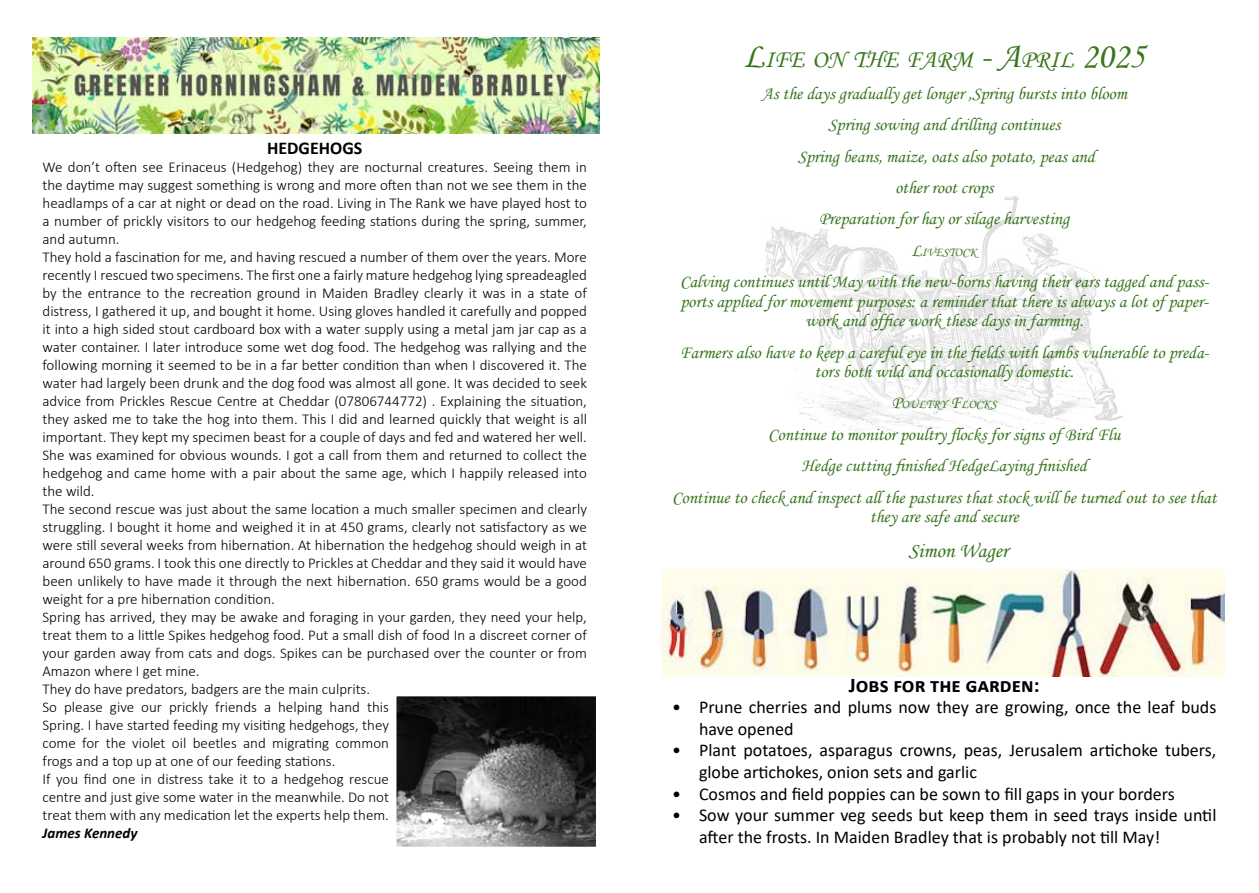
<style>
.page{position:relative;width:1259px;height:893px;background:#fff}
.page>*{position:absolute;margin:0;border:0;box-sizing:border-box;transform-origin:0 0}
.t1{font:25.2px "Monotype Corsiva";color:#38761d}
.t2{font:700 21px "Calibri";color:#000}
.t3{font:21px "Monotype Corsiva";color:#38761d}
.t4{font:18px/31.5px "Monotype Corsiva";color:#38761d;text-align:center}
.t5{font:18px/21.6px "Calibri";color:#000}
.t6{font:700 18px "Calibri";color:#000}
.t7{font:300 15px/18px "Calibri";color:#000}
.t8{font:italic 700 15px "Calibri";color:#000}
.t9{font:12.6px "Monotype Corsiva";color:#38761d}
.s1{font-size:36px}
.s2{font-size:18px}
</style>
<div class="page">
<img style="left:33px;top:38px;width:567px;height:96px">
<img style="left:398px;top:698px;width:196px;height:147px">
<div style="left:389px;top:689px;width:214px;height:165px;border:8px solid #fff"></div>
<img style="left:765px;top:196px;width:358px;height:238px">
<img style="left:661px;top:570px;width:563px;height:107px">
<p class="t6" style="left:267px;top:135px;width:97px">HEDGEHOGS</p>
<p class="t7" style="left:43px;top:158px;width:546px">We don’t often see Erinaceus (Hedgehog) they are nocturnal creatures. Seeing them in the daytime may suggest something is wrong and more often than not we see them in the headlamps of a car at night or dead on the road. Living in The Rank we have played host to a number of prickly visitors to our hedgehog feeding stations during the spring, summer, and autumn.<br>They hold a fascination for me, and having rescued a number of them over the years. More recently I rescued two specimens. The first one a fairly mature hedgehog lying spreadeagled by the entrance to the recreation ground in Maiden Bradley clearly it was in a state of distress, I gathered it up, and bought it home. Using gloves handled it carefully and popped it into a high sided stout cardboard box with a water supply using a metal jam jar cap as a water container. I later introduce some wet dog food. The hedgehog was rallying and the following morning it seemed to be in a far better condition than when I discovered it. The water had largely been drunk and the dog food was almost all gone. It was decided to seek advice from Prickles Rescue Centre at Cheddar (07806744772) . Explaining the situation, they asked me to take the hog into them. This I did and learned quickly that weight is all important. They kept my specimen beast for a couple of days and fed and watered her well.<br>She was examined for obvious wounds. I got a call from them and returned to collect the hedgehog and came home with a pair about the same age, which I happily released into the wild.<br>The second rescue was just about the same location a much smaller specimen and clearly struggling. I bought it home and weighed it in at 450 grams, clearly not satisfactory as we were still several weeks from hibernation. At hibernation the hedgehog should weigh in at around 650 grams. I took this one directly to Prickles at Cheddar and they said it would have been unlikely to have made it through the next hibernation. 650 grams would be a good weight for a pre hibernation condition.<br>Spring has arrived, they may be awake and foraging in your garden, they need your help, treat them to a little Spikes hedgehog food. Put a small dish of food In a discreet corner of your garden away from cats and dogs. Spikes can be purchased over the counter or from Amazon where I get mine.<br>They do have predators, badgers are the main culprits.<br>So please give our prickly friends a helping hand this<br>Spring. I have started feeding my visiting hedgehogs, they<br>come for the violet oil beetles and migrating common<br>frogs and a top up at one of our feeding stations.<br>If you find one in distress take it to a hedgehog rescue<br>centre and just give some water in the meanwhile. Do not<br>treat them with any medication let the experts help them.</p>
<p class="t8" style="left:43px;top:822px;width:97px">James Kennedy</p>
<h1 class="t1" style="left:743px;top:44px;width:403px"><span class="s1">L</span>IFE ON THE FARM <span class="s1">- A</span>PRIL <span class="s1">2025</span></h1>
<p class="t4" style="left:761px;top:78px;width:367px">As the days gradually get longer ,Spring bursts into bloom Spring sowing and drilling continues<br>Spring beans, maize, oats also potato, peas and<br>other root crops<br>Preparation for hay or silage harvesting</p>
<p class="t9" style="left:911px;top:244px;width:67px"><span class="s2">L</span>IVESTOCK</p>
<p class="t4" style="left:680px;top:272px;width:531px;line-height:19.4px">Calving continues until May with the new-borns having their ears tagged and pass&shy;ports applied for movement purposes: a reminder that there is always a lot of paper&shy;work and office work these days in farming.</p>
<p class="t4" style="left:680px;top:342px;width:530px;line-height:19.4px">Farmers also have to keep a careful eye in the fields with lambs vulnerable to preda&shy;tors both wild and occasionally domestic.</p>
<p class="t9" style="left:892px;top:397px;width:106px"><span class="s2">P</span>OULTRY <span class="s2">F</span>LOCKS</p>
<p class="t4" style="left:672px;top:419px;width:546px">Continue to monitor poultry flocks for signs of Bird Flu<br>Hedge cutting finished HedgeLaying finished<br>Continue to check and inspect all the pastures that stock will be turned out to see that</p>
<p class="t4" style="left:870px;top:501px;width:150px">they are safe and secure</p>
<h2 class="t3" style="left:908px;top:538px;width:101px">Simon Wager</h2>
<h2 class="t2" style="left:849px;top:670px;width:192px">Jobs for the garden:</h2>
<p class="t5" style="left:699px;top:696px;width:519px;text-indent:-27px">• Prune cherries and plums now they are growing, once the leaf buds have opened</p>
<p class="t5" style="left:699px;top:739px;width:519px;text-indent:-27px">• Plant potatoes, asparagus crowns, peas, Jerusalem artichoke tubers, globe artichokes, onion sets and garlic</p>
<p class="t5" style="left:672px;top:782px;width:504px">• Cosmos and field poppies can be sown to fill gaps in your borders</p>
<p class="t5" style="left:699px;top:804px;width:519px;text-indent:-27px">• Sow your summer veg seeds but keep them in seed trays inside until after the frosts. In Maiden Bradley that is probably not till May!</p>
</div>
